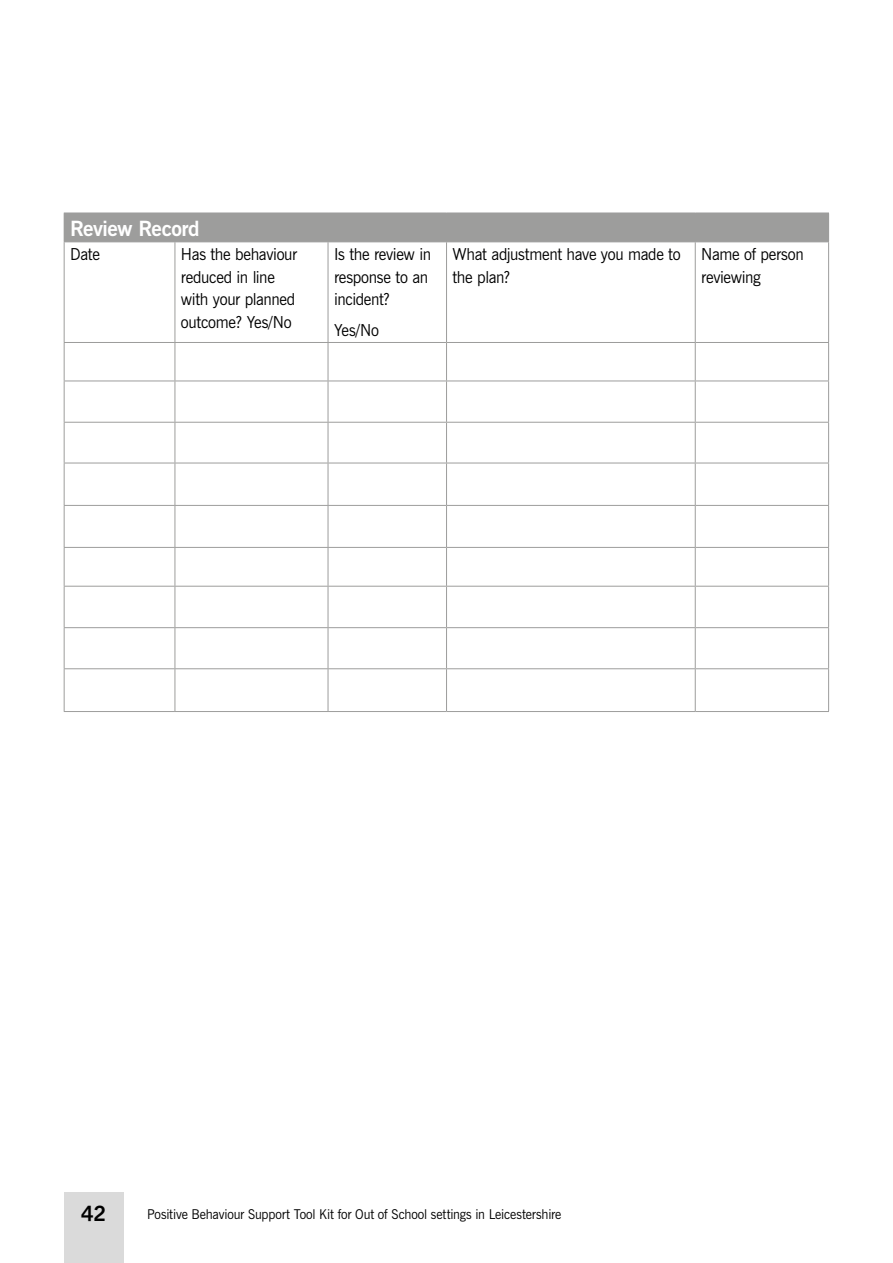
<style>
.page{position:relative;width:893px;height:1263px;background:#fff}
.page>*{position:absolute;margin:0;border:0;box-sizing:border-box;transform-origin:0 0}
.t1{font:700 21px "News Gothic BT";letter-spacing:-.025em;color:#fff}
.t2{font:700 21px "News Gothic BT";color:#000}
.t3{font:16.5px/22.5px "News Gothic BT";letter-spacing:-.02em;color:#000;scale:.95 1}
.t4{font:13.5px "News Gothic BT";letter-spacing:-.01em;color:#000;scale:.95 1}
</style>
<div class="page">
<div style="left:64px;top:1192px;width:59px;height:71px;background:#dadada"></div>
<div style="left:64px;top:213px;width:765px;height:29px;background:#9d9d9c"></div>
<svg style="left:65px;top:242px;width:763px;height:100px"></svg>
<hr style="left:64px;top:242px;width:1px;height:100px;background:#9d9d9c">
<hr style="left:175px;top:242px;width:1px;height:100px;background:#9d9d9c">
<hr style="left:328px;top:242px;width:1px;height:100px;background:#9d9d9c">
<hr style="left:446px;top:242px;width:1px;height:100px;background:#9d9d9c">
<hr style="left:695px;top:242px;width:1px;height:100px;background:#9d9d9c">
<hr style="left:828px;top:242px;width:1px;height:100px;background:#9d9d9c">
<hr style="left:64px;top:342px;width:111px;height:1px;background:#9d9d9c">
<hr style="left:64px;top:343px;width:1px;height:38px;background:#9d9d9c">
<hr style="left:175px;top:342px;width:153px;height:1px;background:#9d9d9c">
<hr style="left:175px;top:343px;width:1px;height:38px;background:#9d9d9c">
<hr style="left:328px;top:342px;width:119px;height:1px;background:#9d9d9c">
<hr style="left:328px;top:343px;width:1px;height:38px;background:#9d9d9c">
<hr style="left:447px;top:342px;width:248px;height:1px;background:#9d9d9c">
<hr style="left:446px;top:343px;width:1px;height:38px;background:#9d9d9c">
<hr style="left:695px;top:342px;width:134px;height:1px;background:#9d9d9c">
<hr style="left:695px;top:343px;width:1px;height:38px;background:#9d9d9c">
<hr style="left:828px;top:343px;width:1px;height:38px;background:#9d9d9c">
<hr style="left:64px;top:381px;width:111px;height:1px;background:#9d9d9c">
<hr style="left:64px;top:381px;width:1px;height:41px;background:#9d9d9c">
<hr style="left:175px;top:381px;width:153px;height:1px;background:#9d9d9c">
<hr style="left:175px;top:381px;width:1px;height:41px;background:#9d9d9c">
<hr style="left:328px;top:381px;width:119px;height:1px;background:#9d9d9c">
<hr style="left:328px;top:381px;width:1px;height:41px;background:#9d9d9c">
<hr style="left:447px;top:381px;width:248px;height:1px;background:#9d9d9c">
<hr style="left:446px;top:381px;width:1px;height:41px;background:#9d9d9c">
<hr style="left:695px;top:381px;width:134px;height:1px;background:#9d9d9c">
<hr style="left:695px;top:381px;width:1px;height:41px;background:#9d9d9c">
<hr style="left:828px;top:381px;width:1px;height:41px;background:#9d9d9c">
<hr style="left:64px;top:422px;width:111px;height:1px;background:#9d9d9c">
<hr style="left:64px;top:423px;width:1px;height:40px;background:#9d9d9c">
<hr style="left:175px;top:422px;width:153px;height:1px;background:#9d9d9c">
<hr style="left:175px;top:423px;width:1px;height:40px;background:#9d9d9c">
<hr style="left:328px;top:422px;width:119px;height:1px;background:#9d9d9c">
<hr style="left:328px;top:423px;width:1px;height:40px;background:#9d9d9c">
<hr style="left:447px;top:422px;width:248px;height:1px;background:#9d9d9c">
<hr style="left:446px;top:423px;width:1px;height:40px;background:#9d9d9c">
<hr style="left:695px;top:422px;width:134px;height:1px;background:#9d9d9c">
<hr style="left:695px;top:423px;width:1px;height:40px;background:#9d9d9c">
<hr style="left:828px;top:423px;width:1px;height:40px;background:#9d9d9c">
<hr style="left:64px;top:463px;width:111px;height:1px;background:#9d9d9c">
<hr style="left:64px;top:463px;width:1px;height:42px;background:#9d9d9c">
<hr style="left:175px;top:463px;width:153px;height:1px;background:#9d9d9c">
<hr style="left:175px;top:463px;width:1px;height:42px;background:#9d9d9c">
<hr style="left:328px;top:463px;width:119px;height:1px;background:#9d9d9c">
<hr style="left:328px;top:463px;width:1px;height:42px;background:#9d9d9c">
<hr style="left:447px;top:463px;width:248px;height:1px;background:#9d9d9c">
<hr style="left:446px;top:463px;width:1px;height:42px;background:#9d9d9c">
<hr style="left:695px;top:463px;width:134px;height:1px;background:#9d9d9c">
<hr style="left:695px;top:463px;width:1px;height:42px;background:#9d9d9c">
<hr style="left:828px;top:463px;width:1px;height:42px;background:#9d9d9c">
<hr style="left:64px;top:505px;width:111px;height:1px;background:#9d9d9c">
<hr style="left:64px;top:506px;width:1px;height:41px;background:#9d9d9c">
<hr style="left:175px;top:505px;width:153px;height:1px;background:#9d9d9c">
<hr style="left:175px;top:506px;width:1px;height:41px;background:#9d9d9c">
<hr style="left:328px;top:505px;width:119px;height:1px;background:#9d9d9c">
<hr style="left:328px;top:506px;width:1px;height:41px;background:#9d9d9c">
<hr style="left:447px;top:505px;width:248px;height:1px;background:#9d9d9c">
<hr style="left:446px;top:506px;width:1px;height:41px;background:#9d9d9c">
<hr style="left:695px;top:505px;width:134px;height:1px;background:#9d9d9c">
<hr style="left:695px;top:506px;width:1px;height:41px;background:#9d9d9c">
<hr style="left:828px;top:506px;width:1px;height:41px;background:#9d9d9c">
<hr style="left:64px;top:547px;width:111px;height:1px;background:#9d9d9c">
<hr style="left:64px;top:548px;width:1px;height:38px;background:#9d9d9c">
<hr style="left:175px;top:547px;width:153px;height:1px;background:#9d9d9c">
<hr style="left:175px;top:548px;width:1px;height:38px;background:#9d9d9c">
<hr style="left:328px;top:547px;width:119px;height:1px;background:#9d9d9c">
<hr style="left:328px;top:548px;width:1px;height:38px;background:#9d9d9c">
<hr style="left:447px;top:547px;width:248px;height:1px;background:#9d9d9c">
<hr style="left:446px;top:548px;width:1px;height:38px;background:#9d9d9c">
<hr style="left:695px;top:547px;width:134px;height:1px;background:#9d9d9c">
<hr style="left:695px;top:548px;width:1px;height:38px;background:#9d9d9c">
<hr style="left:828px;top:548px;width:1px;height:38px;background:#9d9d9c">
<hr style="left:64px;top:586px;width:111px;height:1px;background:#9d9d9c">
<hr style="left:64px;top:587px;width:1px;height:40px;background:#9d9d9c">
<hr style="left:175px;top:586px;width:153px;height:1px;background:#9d9d9c">
<hr style="left:175px;top:587px;width:1px;height:40px;background:#9d9d9c">
<hr style="left:328px;top:586px;width:119px;height:1px;background:#9d9d9c">
<hr style="left:328px;top:587px;width:1px;height:40px;background:#9d9d9c">
<hr style="left:447px;top:586px;width:248px;height:1px;background:#9d9d9c">
<hr style="left:446px;top:587px;width:1px;height:40px;background:#9d9d9c">
<hr style="left:695px;top:586px;width:134px;height:1px;background:#9d9d9c">
<hr style="left:695px;top:587px;width:1px;height:40px;background:#9d9d9c">
<hr style="left:828px;top:587px;width:1px;height:40px;background:#9d9d9c">
<hr style="left:64px;top:627px;width:111px;height:1px;background:#9d9d9c">
<hr style="left:64px;top:628px;width:1px;height:40px;background:#9d9d9c">
<hr style="left:175px;top:627px;width:153px;height:1px;background:#9d9d9c">
<hr style="left:175px;top:628px;width:1px;height:40px;background:#9d9d9c">
<hr style="left:328px;top:627px;width:119px;height:1px;background:#9d9d9c">
<hr style="left:328px;top:628px;width:1px;height:40px;background:#9d9d9c">
<hr style="left:447px;top:627px;width:248px;height:1px;background:#9d9d9c">
<hr style="left:446px;top:628px;width:1px;height:40px;background:#9d9d9c">
<hr style="left:695px;top:627px;width:134px;height:1px;background:#9d9d9c">
<hr style="left:695px;top:628px;width:1px;height:40px;background:#9d9d9c">
<hr style="left:828px;top:628px;width:1px;height:40px;background:#9d9d9c">
<hr style="left:64px;top:668px;width:111px;height:1px;background:#9d9d9c">
<hr style="left:64px;top:669px;width:1px;height:42px;background:#9d9d9c">
<hr style="left:175px;top:668px;width:153px;height:1px;background:#9d9d9c">
<hr style="left:175px;top:669px;width:1px;height:42px;background:#9d9d9c">
<hr style="left:328px;top:668px;width:119px;height:1px;background:#9d9d9c">
<hr style="left:328px;top:669px;width:1px;height:42px;background:#9d9d9c">
<hr style="left:447px;top:668px;width:248px;height:1px;background:#9d9d9c">
<hr style="left:446px;top:669px;width:1px;height:42px;background:#9d9d9c">
<hr style="left:695px;top:668px;width:134px;height:1px;background:#9d9d9c">
<hr style="left:695px;top:669px;width:1px;height:42px;background:#9d9d9c">
<hr style="left:828px;top:669px;width:1px;height:42px;background:#9d9d9c">
<hr style="left:64px;top:711px;width:111px;height:1px;background:#9d9d9c">
<hr style="left:175px;top:711px;width:153px;height:1px;background:#9d9d9c">
<hr style="left:328px;top:711px;width:119px;height:1px;background:#9d9d9c">
<hr style="left:447px;top:711px;width:248px;height:1px;background:#9d9d9c">
<hr style="left:695px;top:711px;width:134px;height:1px;background:#9d9d9c">
<p class="t1" style="left:70px;top:216px;width:131px">Review Record</p>
<p class="t3" style="left:70px;top:243px;width:33px">Date</p>
<p class="t3" style="left:181px;top:243px;width:124px">Has the behaviour reduced in line with your planned outcome? Yes/No</p>
<p class="t3" style="left:334px;top:243px;width:104px">Is the review in response to an incident?</p>
<p class="t3" style="left:334px;top:319px;width:49px">Yes/No</p>
<p class="t3" style="left:453px;top:243px;width:242px">What adjustment have you made to the plan?</p>
<p class="t3" style="left:701px;top:243px;width:110px">Name of person reviewing</p>
<p class="t2" style="left:81px;top:1201px;width:26px">42</p>
<p class="t4" style="left:147px;top:1205px;width:438px">Positive Behaviour Support Tool Kit for Out of School settings in Leicestershire</p>
</div>
